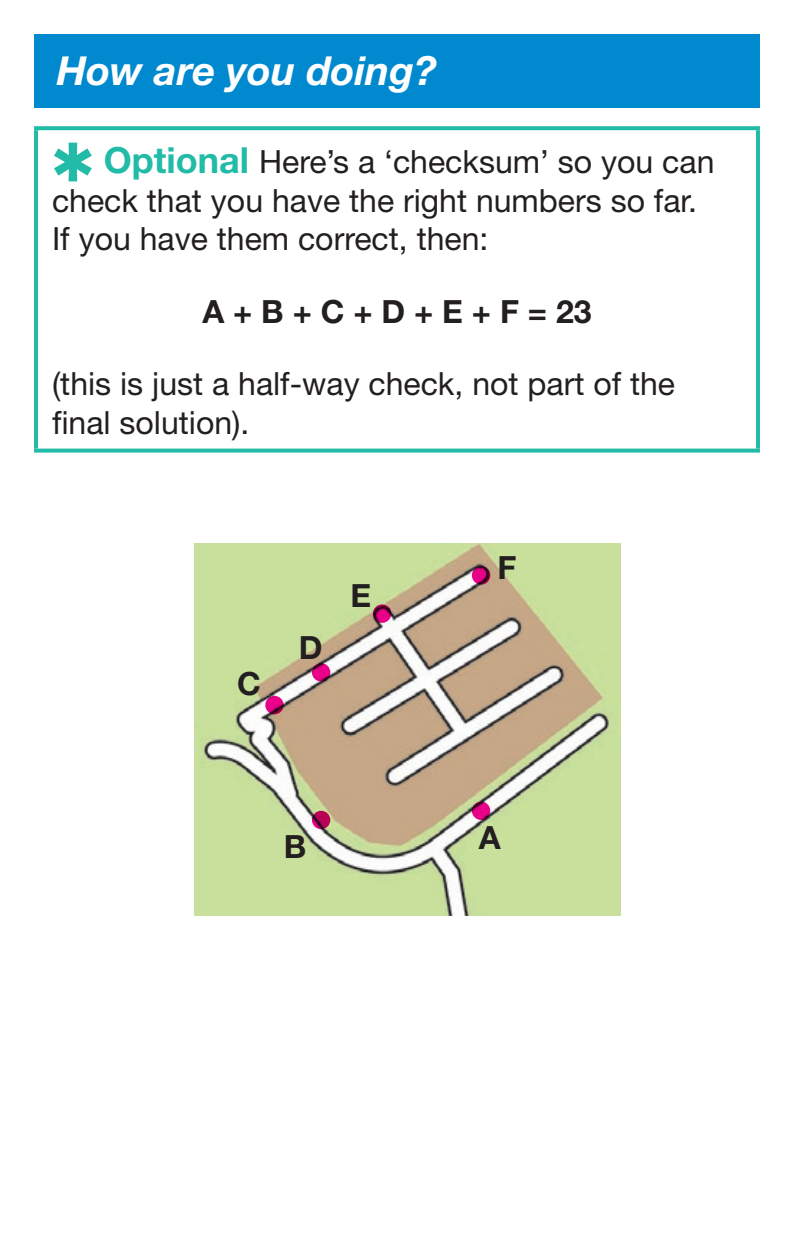
<style>
.page{position:relative;width:794px;height:1248px;background:#fff}
.page>*{position:absolute;margin:0;border:0;box-sizing:border-box;transform-origin:0 0}
.t1{font:italic 700 40px "Helvetica Neue LT Std";color:#fff}
.t2{font:32px/38.4px "Helvetica Neue LT Std";color:#231f20}
.t3{font:700 32px "Helvetica Neue LT Std";color:#231f20}
.s1{color:#22bba8}
.s2{font-weight:700;font-size:36px;color:#22bba8}
</style>
<div class="page">
<div style="left:34px;top:34px;width:726px;height:74px;background:#0089cf"></div>
<svg style="left:34px;top:126px;width:726px;height:4px;background:#2dbeac"></svg>
<hr style="left:34px;top:130px;width:4px;height:318px;background:#22bba8">
<hr style="left:756px;top:130px;width:4px;height:318px;background:#22bba8">
<svg style="left:34px;top:448px;width:726px;height:4px;background:#42c4b4"></svg>
<img style="left:194px;top:543px;width:427px;height:371px">
<svg style="left:472px;top:801px;width:18px;height:18px"></svg>
<svg style="left:312px;top:810px;width:18px;height:19px"></svg>
<svg style="left:312px;top:663px;width:18px;height:18px"></svg>
<svg style="left:373px;top:604px;width:18px;height:18px"></svg>
<svg style="left:472px;top:566px;width:18px;height:18px"></svg>
<svg style="left:265px;top:696px;width:19px;height:18px"></svg>
<p class="t1" style="left:57px;top:46px;width:382px">How are you doing?</p>
<p class="t2" style="left:52px;top:142px;width:664px"><span class="s1">✱</span> <span class="s2">Optional</span> Here’s a ‘checksum’ so you can check that you have the right numbers so far.<br>If you have them correct, then:</p>
<p class="t3" style="left:202px;top:291px;width:391px">A + B + C + D + E + F = 23</p>
<p class="t2" style="left:52px;top:364px;width:624px">(this is just a half-way check, not part of the final solution).</p>
<p class="t3" style="left:237px;top:664px;width:25px">C</p>
<p class="t3" style="left:299px;top:627px;width:25px">D</p>
<p class="t3" style="left:350px;top:576px;width:22px">E</p>
<p class="t3" style="left:497px;top:548px;width:20px">F</p>
<p class="t3" style="left:284px;top:827px;width:24px">B</p>
<p class="t3" style="left:478px;top:817px;width:23px">A</p>
</div>
